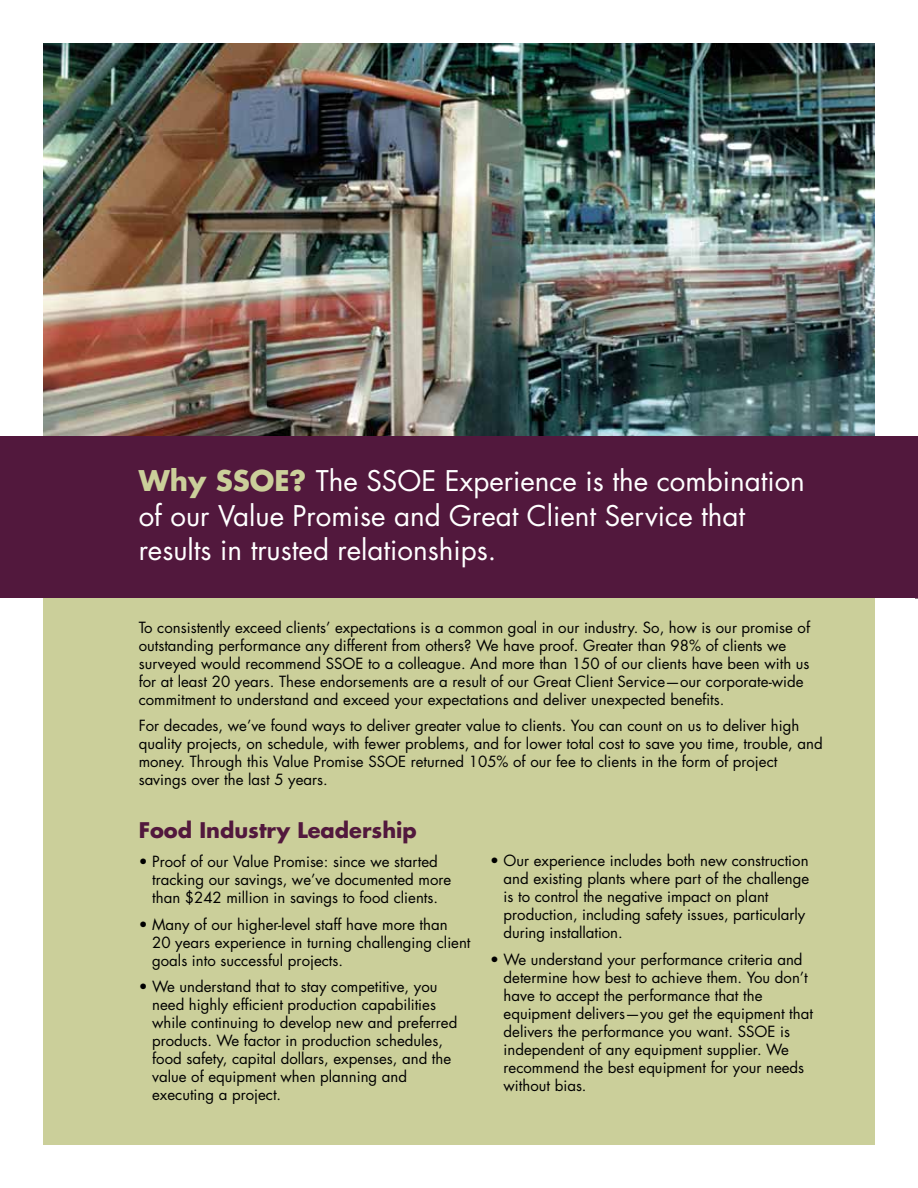
<style>
.page{position:relative;width:918px;height:1188px;background:#fff}
.page>*{position:absolute;margin:0;border:0;box-sizing:border-box;transform-origin:0 0}
.t1{font:27.75px/34.5px "Futura Std";color:#fff}
.t2{font:700 21px "Futura Std";color:#52183d}
.t3{font:15px/18px "Futura Std";color:#000}
.s1{font-weight:700;color:#cbcf9a}
</style>
<div class="page">
<img style="left:43px;top:43px;width:832px;height:393px">
<div style="left:43px;top:449px;width:832px;height:696px;background:#cbcf9a"></div>
<div style="left:0;top:436px;width:918px;height:162px;background:#52183d"></div>
<h1 class="t1" style="left:139px;top:464px;width:668px"><span class="s1">Why SSOE?</span> The SSOE Experience is the combination of our Value Promise and Great Client Service that results in trusted relationships.</h1>
<p class="t3" style="left:139px;top:618px;width:673px">To consistently exceed clients’ expectations is a common goal in our industry. So, how is our promise of outstanding performance any different from others? We have proof. Greater than 98% of clients we surveyed would recommend SSOE to a colleague. And more than 150 of our clients have been with us for at least 20 years. These endorsements are a result of our Great Client Service—our corporate-wide commitment to understand and exceed your expectations and deliver unexpected benefits.</p>
<p class="t3" style="left:139px;top:717px;width:686px">For decades, we’ve found ways to deliver greater value to clients. You can count on us to deliver high quality projects, on schedule, with fewer problems, and for lower total cost to save you time, trouble, and money. Through this Value Promise SSOE returned 105% of our fee to clients in the form of project savings over the last 5 years.</p>
<h2 class="t2" style="left:139px;top:816px;width:280px">Food Industry Leadership</h2>
<p class="t3" style="left:152px;top:853px;width:301px;text-indent:-14px">• Proof of our Value Promise: since we started tracking our savings, we’ve documented more than $242 million in savings to food clients.</p>
<p class="t3" style="left:152px;top:915px;width:320px;text-indent:-14px">• Many of our higher-level staff have more than<br>20 years experience in turning challenging client goals into successful projects.</p>
<p class="t3" style="left:152px;top:978px;width:307px;text-indent:-14px">• We understand that to stay competitive, you need highly efficient production capabilities while continuing to develop new and preferred products. We factor in production schedules, food safety, capital dollars, expenses, and the value of equipment when planning and executing a project.</p>
<p class="t3" style="left:504px;top:852px;width:307px;text-indent:-13px">• Our experience includes both new construction and existing plants where part of the challenge is to control the negative impact on plant production, including safety issues, particularly during installation.</p>
<p class="t3" style="left:504px;top:950px;width:311px;text-indent:-13px">• We understand your performance criteria and determine how best to achieve them. You don’t have to accept the performance that the equipment delivers—you get the equipment that delivers the performance you want. SSOE is independent of any equipment supplier. We recommend the best equipment for your needs without bias.</p>
</div>
